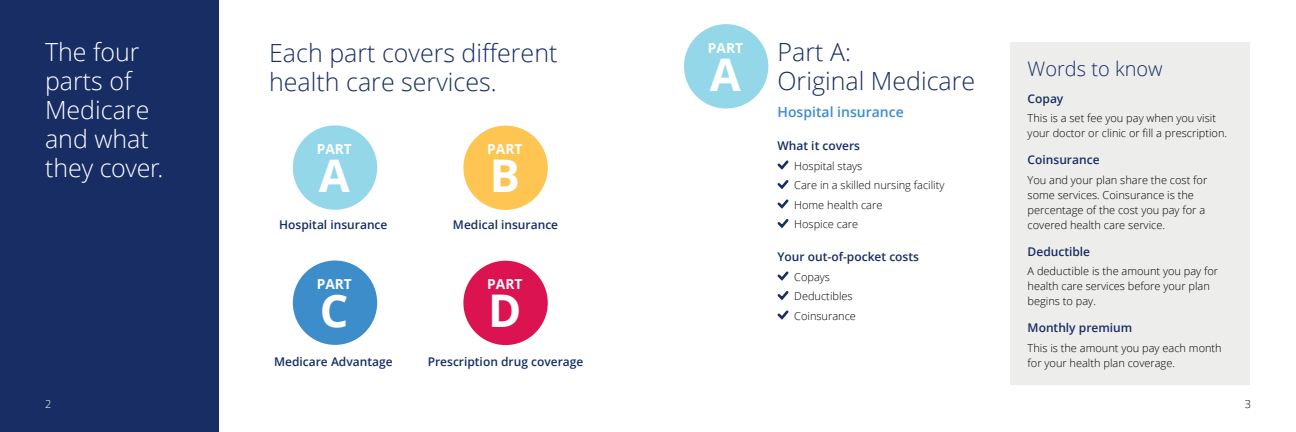
<style>
.page{position:relative;width:1296px;height:432px;background:#fff}
.page>*{position:absolute;margin:0;border:0;box-sizing:border-box;transform-origin:0 0}
.t1{font:700 45px "Open Sans";color:#fff}
.A_subhead{font:300 25px/29px "Open Sans";color:#172d63}
.A_subhead-2{font:300 25px/29px "Open Sans";color:#fff}
.t2{font:300 20px "Open Sans";color:#172d63}
.B_subhead{font:600 14px "Open Sans";color:#3e8dcb}
.t3{font:700 13.8px "Open Sans";color:#fff}
.C_subhead{font:600 12px "Open Sans";color:#172d63}
.Text{font:300 11px/15px "Open Sans";color:#000}
.t4{font:300 11px "Open Sans";color:#fff}
</style>
<div class="page">
<div style="left:0;top:0;width:219px;height:432px;background:#172d63"></div>
<div style="left:1010px;top:42px;width:240px;height:343px;background:#ededeb"></div>
<svg style="left:777px;top:160px;width:12px;height:10px"></svg>
<svg style="left:777px;top:180px;width:12px;height:10px"></svg>
<svg style="left:777px;top:199px;width:12px;height:10px"></svg>
<svg style="left:777px;top:219px;width:12px;height:10px"></svg>
<svg style="left:777px;top:271px;width:12px;height:10px"></svg>
<svg style="left:777px;top:291px;width:12px;height:10px"></svg>
<svg style="left:777px;top:310px;width:12px;height:10px"></svg>
<div style="left:684px;top:24px;width:84px;height:85px;background:#94d7e9;border-radius:50%"></div>
<div style="left:293px;top:125px;width:84px;height:85px;background:#94d7e9;border-radius:50%"></div>
<div style="left:463px;top:126px;width:85px;height:84px;background:#fec553;border-radius:50%"></div>
<div style="left:293px;top:261px;width:84px;height:84px;background:#3e8dcb;border-radius:50%"></div>
<div style="left:463px;top:261px;width:85px;height:84px;background:#dc1351;border-radius:50%"></div>
<p class="A_subhead-2" style="left:45px;top:37px;width:120px">The four parts of<br>Medicare and what they cover.</p>
<p class="A_subhead" style="left:778px;top:36px;width:199px">Part A:<br>Original Medicare</p>
<p class="A_subhead" style="left:269px;top:37px;width:290px">Each part covers different health care services.</p>
<p class="t3" style="left:708px;top:38px;width:37px">PART</p>
<p class="t1" style="left:710px;top:43px;width:33px">A</p>
<p class="B_subhead" style="left:778px;top:103px;width:128px">Hospital insurance</p>
<p class="C_subhead" style="left:778px;top:138px;width:84px">What it covers</p>
<p class="Text" style="left:794px;top:158px;width:70px">Hospital stays</p>
<p class="Text" style="left:794px;top:178px;width:152px">Care in a skilled nursing facility</p>
<p class="Text" style="left:794px;top:197px;width:90px">Home health care</p>
<p class="Text" style="left:794px;top:217px;width:66px">Hospice care</p>
<p class="C_subhead" style="left:778px;top:249px;width:143px">Your out-of-pocket costs</p>
<p class="Text" style="left:794px;top:269px;width:37px">Copays</p>
<p class="Text" style="left:794px;top:289px;width:60px">Deductibles</p>
<p class="Text" style="left:794px;top:308px;width:63px">Coinsurance</p>
<p class="t3" style="left:317px;top:139px;width:37px">PART</p>
<p class="t1" style="left:319px;top:144px;width:33px">A</p>
<p class="t3" style="left:487px;top:139px;width:37px">PART</p>
<p class="t1" style="left:490px;top:144px;width:32px">B</p>
<p class="C_subhead" style="left:279px;top:216px;width:110px">Hospital insurance</p>
<p class="C_subhead" style="left:453px;top:217px;width:107px">Medical insurance</p>
<p class="t3" style="left:317px;top:274px;width:37px">PART</p>
<p class="t1" style="left:320px;top:279px;width:30px">C</p>
<p class="t3" style="left:487px;top:274px;width:37px">PART</p>
<p class="t1" style="left:488px;top:279px;width:35px">D</p>
<p class="C_subhead" style="left:274px;top:353px;width:120px">Medicare Advantage</p>
<p class="C_subhead" style="left:428px;top:353px;width:157px">Prescription drug coverage</p>
<p class="t2" style="left:1028px;top:55px;width:137px">Words to know</p>
<p class="C_subhead" style="left:1028px;top:90px;width:37px">Copay</p>
<p class="Text" style="left:1028px;top:111px;width:201px">This is a set fee you pay when you visit your doctor or clinic or fill a prescription.</p>
<p class="C_subhead" style="left:1028px;top:152px;width:73px">Coinsurance</p>
<p class="Text" style="left:1028px;top:172px;width:181px">You and your plan share the cost for some services. Coinsurance is the percentage of the cost you pay for a covered health care service.</p>
<p class="C_subhead" style="left:1028px;top:243px;width:64px">Deductible</p>
<p class="Text" style="left:1028px;top:264px;width:192px">A deductible is the amount you pay for health care services before your plan begins to pay.</p>
<p class="C_subhead" style="left:1028px;top:320px;width:106px">Monthly premium</p>
<p class="Text" style="left:1028px;top:340px;width:196px">This is the amount you pay each month for your health plan coverage.</p>
<p class="t4" style="left:45px;top:396px;width:8px">2</p>
<p class="Text" style="left:1245px;top:396px;width:8px">3</p>
</div>
